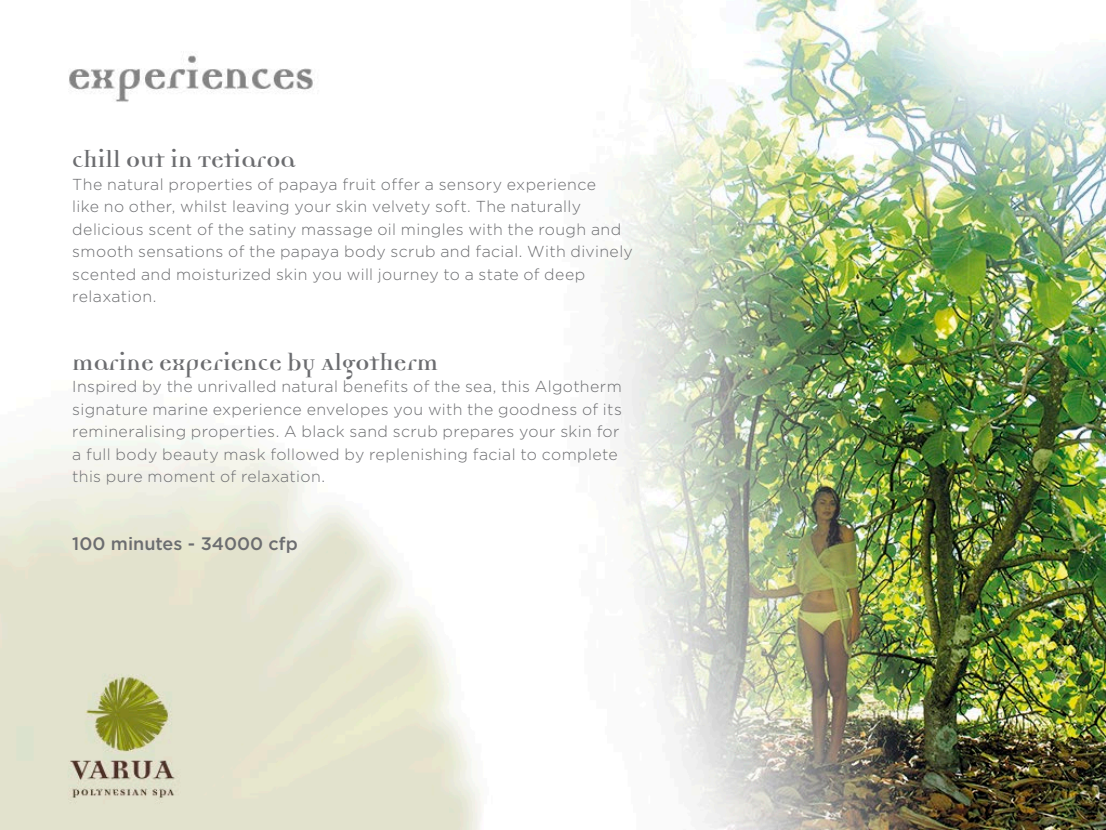
<style>
.page{position:relative;width:1106px;height:830px;background:#fff}
.page>*{position:absolute;margin:0;border:0;box-sizing:border-box;transform-origin:0 0}
.t1{font:700 25.8px "Democratica";color:#6c6d70}
.t2{font:500 18px "Gotham";color:#6c6d70}
.t3{font:300 15.9px/22.5px "Gotham";letter-spacing:.025em;color:#6c6d70}
</style>
<div class="page">
<img style="left:0;top:0;width:1106px;height:829px">
<p class="t1" style="left:72px;top:148px;width:225px">chill out in Tetiaroa</p>
<p class="t3" style="left:72px;top:172px;width:562px">The natural properties of papaya fruit offer a sensory experience<br>like no other, whilst leaving your skin velvety soft. The naturally delicious scent of the satiny massage oil mingles with the rough and smooth sensations of the papaya body scrub and facial. With divinely scented and moisturized skin you will journey to a state of deep relaxation.</p>
<p class="t1" style="left:72px;top:350px;width:367px">marine experience by Algotherm</p>
<p class="t3" style="left:72px;top:375px;width:551px">Inspired by the unrivalled natural benefits of the sea, this Algotherm signature marine experience envelopes you with the goodness of its remineralising properties. A black sand scrub prepares your skin for a full body beauty mask followed by replenishing facial to complete this pure moment of relaxation.</p>
<p class="t2" style="left:72px;top:531px;width:227px">100 minutes - 34000 cfp</p>
</div>
